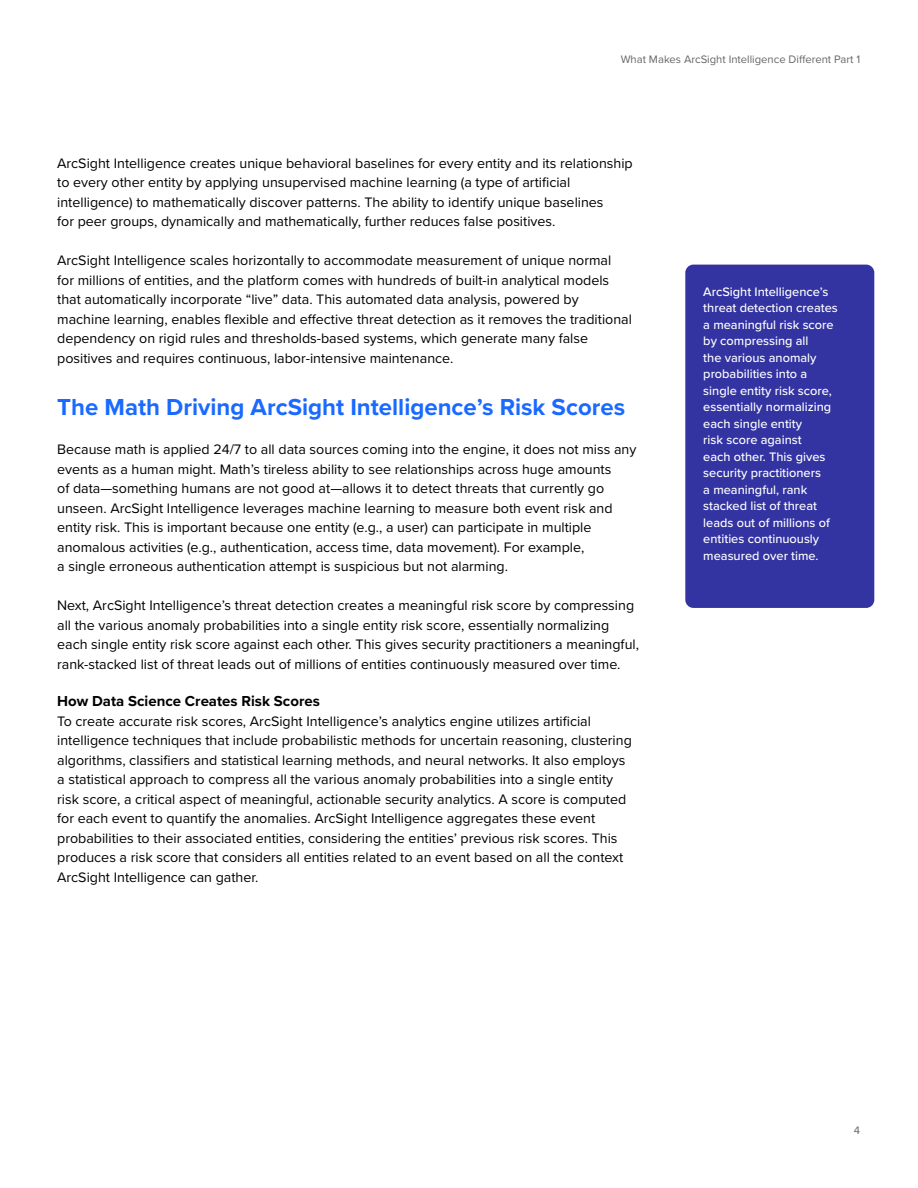
<style>
.page{position:relative;width:918px;height:1188px;background:#fff}
.page>*{position:absolute;margin:0;border:0;box-sizing:border-box;transform-origin:0 0}
.t1{font:700 24px "Proxima Nova";color:#1a6aff}
.t2{font:700 15px "Proxima Nova";color:#000}
.t3{font:14.25px/19.5px "Proxima Nova";color:#000}
.t4{font:500 12.75px/16.5px "Proxima Nova";color:#fff}
.t5{font:11.25px "Proxima Nova";color:#656668}
</style>
<div class="page">
<div style="left:685px;top:265px;width:189px;height:343px;background:#3333a2;border-radius:8px"></div>
<p class="t5" style="left:621px;top:51px;width:241px">What Makes ArcSight Intelligence Different Part 1</p>
<p class="t3" style="left:57px;top:153px;width:577px">ArcSight Intelligence creates unique behavioral baselines for every entity and its relationship to every other entity by applying unsupervised machine learning (a type of artifcial intelligence) to mathematically discover patterns. The ability to identify unique baselines<br>for peer groups, dynamically and mathematically, further reduces false positives.</p>
<p class="t3" style="left:57px;top:250px;width:576px">ArcSight Intelligence scales horizontally to accommodate measurement of unique normal<br>for millions of entities, and the platform comes with hundreds of built-in analytical models that automatically incorporate “live” data. This automated data analysis, powered by machine learning, enables fexible and efective threat detection as it removes the traditional dependency on rigid rules and thresholds-based systems, which generate many false positives and requires continuous, labor-intensive maintenance.</p>
<h2 class="t1" style="left:57px;top:389px;width:569px">The Math Driving ArcSight Intelligence’s Risk Scores</h2>
<p class="t3" style="left:57px;top:439px;width:581px">Because math is applied 24/7 to all data sources coming into the engine, it does not miss any events as a human might. Math’s tireless ability to see relationships across huge amounts<br>of data—something humans are not good at—allows it to detect threats that currently go unseen. ArcSight Intelligence leverages machine learning to measure both event risk and entity risk. This is important because one entity (e.g., a user) can participate in multiple anomalous activities (e.g., authentication, access time, data movement). For example,<br>a single erroneous authentication attempt is suspicious but not alarming.</p>
<p class="t3" style="left:57px;top:595px;width:583px">Next, ArcSight Intelligence’s threat detection creates a meaningful risk score by compressing all the various anomaly probabilities into a single entity risk score, essentially normalizing each single entity risk score against each other. This gives security practitioners a meaningful, rank-stacked list of threat leads out of millions of entities continuously measured over time.</p>
<p class="t2" style="left:57px;top:690px;width:264px">How Data Science Creates Risk Scores</p>
<p class="t3" style="left:57px;top:711px;width:576px">To create accurate risk scores, ArcSight Intelligence’s analytics engine utilizes artifcial intelligence techniques that include probabilistic methods for uncertain reasoning, clustering algorithms, classifers and statistical learning methods, and neural networks. It also employs a statistical approach to compress all the various anomaly probabilities into a single entity risk score, a critical aspect of meaningful, actionable security analytics. A score is computed for each event to quantify the anomalies. ArcSight Intelligence aggregates these event probabilities to their associated entities, considering the entities’ previous risk scores. This produces a risk score that considers all entities related to an event based on all the context ArcSight Intelligence can gather.</p>
<p class="t4" style="left:703px;top:283px;width:136px">ArcSight Intelligence’s threat detection creates a meaningful risk score by compressing all<br>the various anomaly probabilities into a single entity risk score, essentially normalizing each single entity<br>risk score against<br>each other. This gives security practitioners<br>a meaningful, rank stacked list of threat leads out of millions of entities continuously measured over time.</p>
<p class="t5" style="left:854px;top:1122px;width:8px">4</p>
</div>
